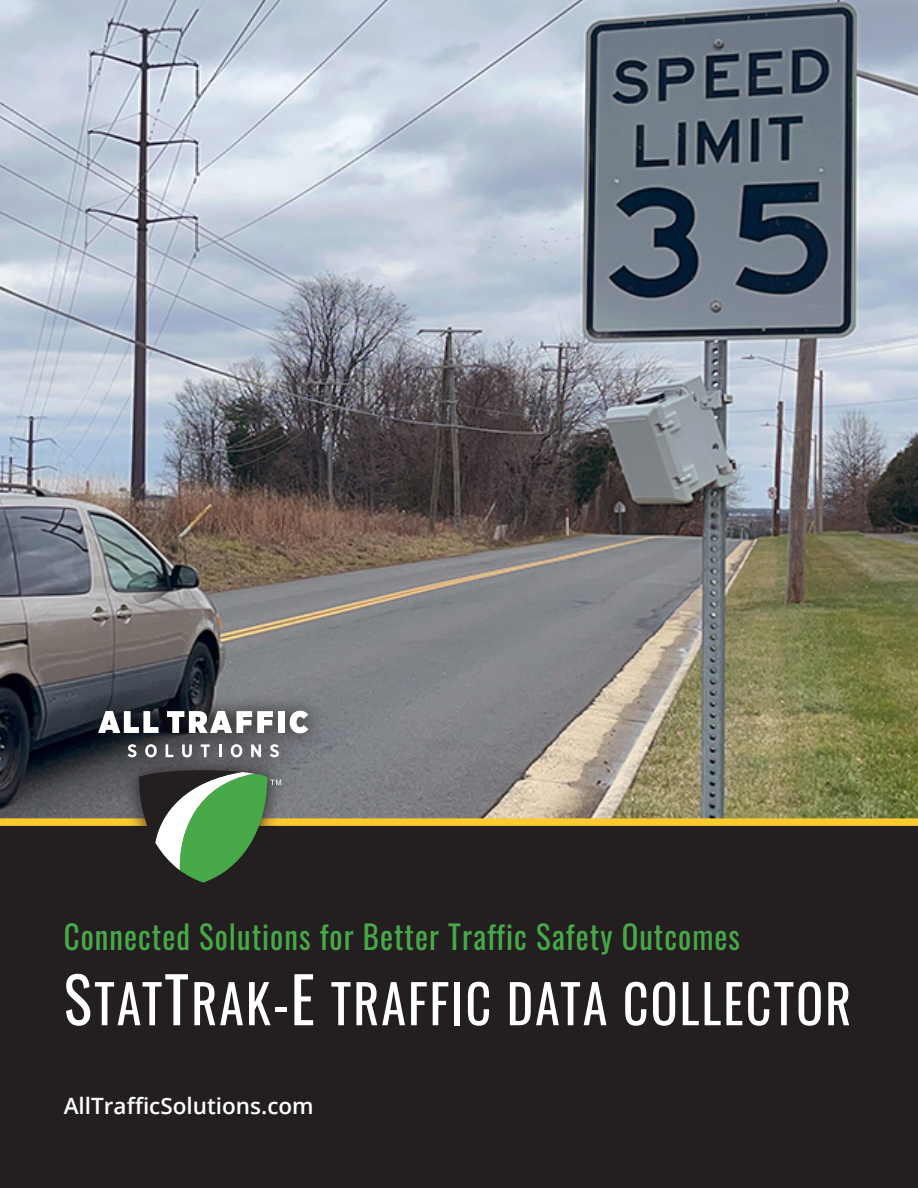
<style>
.page{position:relative;width:918px;height:1188px;background:#fff}
.page>*{position:absolute;margin:0;border:0;box-sizing:border-box;transform-origin:0 0}
.t1{font:53.25px "Oswald";letter-spacing:.04em;color:#fff;scale:.94 1}
.t2{font:32.85px "Oswald";letter-spacing:.035em;color:#47a947;scale:.94 1}
.t3{font:600 22.5px "Open Sans";color:#fff}
.s1{font-size:63px}
</style>
<div class="page">
<img style="left:0;top:0;width:918px;height:818px">
<div style="left:0;top:826px;width:918px;height:362px;background:#231f20"></div>
<div style="left:0;top:818px;width:918px;height:8px;background:#fecb2f"></div>
<svg style="left:82px;top:693px;width:242px;height:133px"></svg>
<svg style="left:139px;top:768px;width:142px;height:115px"></svg>
<svg style="left:128px;top:744px;width:9px;height:13px"></svg>
<svg style="left:145px;top:744px;width:12px;height:13px"></svg>
<svg style="left:166px;top:744px;width:7px;height:13px"></svg>
<svg style="left:182px;top:744px;width:10px;height:13px"></svg>
<svg style="left:201px;top:744px;width:9px;height:13px"></svg>
<svg style="left:219px;top:744px;width:3px;height:13px"></svg>
<svg style="left:231px;top:744px;width:11px;height:13px"></svg>
<svg style="left:251px;top:744px;width:10px;height:13px"></svg>
<svg style="left:270px;top:744px;width:9px;height:13px"></svg>
<svg style="left:98px;top:711px;width:61px;height:22px"></svg>
<svg style="left:167px;top:711px;width:106px;height:22px"></svg>
<div style="left:278px;top:711px;width:7px;height:22px;background:#fff"></div>
<svg style="left:290px;top:711px;width:18px;height:22px"></svg>
<p class="t2" style="left:64px;top:908px;width:721px">Connected Solutions for Better Traffic Safety Outcomes</p>
<p class="t1" style="left:64px;top:956px;width:839px"><span class="s1">S</span>TAT<span class="s1">T</span>RAK-<span class="s1">E</span> TRAFFIC DATA COLLECTOR</p>
<p class="t3" style="left:64px;top:1091px;width:252px">AllTrafficSolutions.com</p>
</div>
